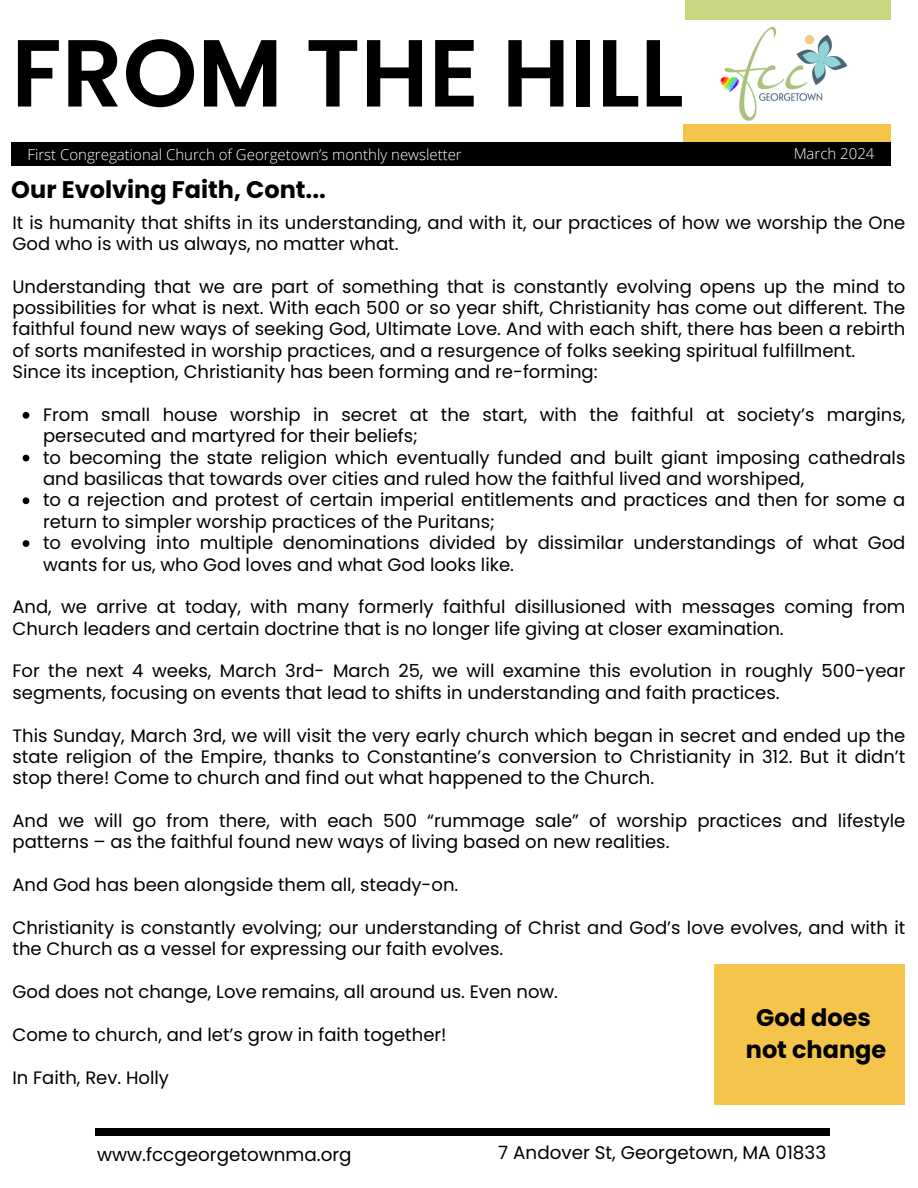
<style>
.page{position:relative;width:918px;height:1188px;background:#fff}
.page>*{position:absolute;margin:0;border:0;box-sizing:border-box;transform-origin:0 0}
.t1{font:600 95.1px "Poppins";color:#000}
.t2{font:700 24px/32.7px "Poppins";color:#000;text-align:center}
.t3{font:18.3px "Poppins";color:#000}
.t4{font:18px/21.3px "Poppins";color:#000}
.t5{font:300 15px "Open Sans";color:#fff}
</style>
<div class="page">
<div style="left:685px;top:0;width:205px;height:20px;background:#c8d881"></div>
<div style="left:11px;top:142px;width:879px;height:24px;background:#000"></div>
<div style="left:683px;top:124px;width:207px;height:18px;background:#f4c44b"></div>
<div style="left:95px;top:1129px;width:735px;height:6px;background:#000"></div>
<img style="left:720px;top:26px;width:128px;height:95px">
<svg style="left:23px;top:412px;width:6px;height:7px"></svg>
<svg style="left:23px;top:455px;width:6px;height:6px"></svg>
<svg style="left:23px;top:497px;width:6px;height:7px"></svg>
<svg style="left:23px;top:540px;width:6px;height:7px"></svg>
<div style="left:715px;top:964px;width:190px;height:141px;background:#f4c44b"></div>
<p class="t1" style="left:11px;top:7px;width:674px">FROM THE HILL</p>
<h3 class="t5" style="left:28px;top:144px;width:436px">First Congregational Church of Georgetown’s monthly newsletter</h3>
<h3 class="t5" style="left:794px;top:143px;width:82px">March 2024</h3>
<h3 class="t2" style="left:11px;top:174px;width:316px">Our Evolving Faith, Cont...</h3>
<h3 class="t4" style="left:13px;top:212px;width:894px">It is humanity that shifts in its understanding, and with it, our practices of how we worship the One<br>God who is with us always, no matter what.</h3>
<p class="t4" style="left:13px;top:276px;width:894px">Understanding that we are part of something that is constantly evolving opens up the mind to possibilities for what is next. With each 500 or so year shift, Christianity has come out different. The faithful found new ways of seeking God, Ultimate Love. And with each shift, there has been a rebirth of sorts manifested in worship practices, and a resurgence of folks seeking spiritual fulfillment.<br>Since its inception, Christianity has been forming and re-forming:</p>
<p class="t4" style="left:43px;top:404px;width:864px">From small house worship in secret at the start, with the faithful at society’s margins, persecuted and martyred for their beliefs;</p>
<p class="t4" style="left:43px;top:447px;width:864px">to becoming the state religion which eventually funded and built giant imposing cathedrals and basilicas that towards over cities and ruled how the faithful lived and worshiped,</p>
<p class="t4" style="left:43px;top:489px;width:864px">to a rejection and protest of certain imperial entitlements and practices and then for some a return to simpler worship practices of the Puritans;</p>
<h3 class="t4" style="left:43px;top:532px;width:864px">to evolving into multiple denominations divided by dissimilar understandings of what God wants for us, who God loves and what God looks like.</h3>
<h3 class="t4" style="left:13px;top:596px;width:894px">And, we arrive at today, with many formerly faithful disillusioned with messages coming from<br>Church leaders and certain doctrine that is no longer life giving at closer examination.</h3>
<h3 class="t4" style="left:13px;top:660px;width:894px">For the next 4 weeks, March 3rd- March 25, we will examine this evolution in roughly 500-year segments, focusing on events that lead to shifts in understanding and faith practices.</h3>
<h3 class="t4" style="left:13px;top:725px;width:894px;text-align:justify">This Sunday, March 3rd, we will visit the very early church which began in secret and ended up the state religion of the Empire, thanks to Constantine’s conversion to Christianity in 312. But it didn’t stop there! Come to church and find out what happened to the Church.</h3>
<h3 class="t4" style="left:13px;top:810px;width:894px">And we will go from there, with each 500 “rummage sale” of worship practices and lifestyle patterns – as the faithful found new ways of living based on new realities.</h3>
<h3 class="t4" style="left:13px;top:874px;width:447px">And God has been alongside them all, steady-on.</h3>
<h3 class="t4" style="left:13px;top:917px;width:894px">Christianity is constantly evolving; our understanding of Christ and God’s love evolves, and with it the Church as a vessel for expressing our faith evolves.</h3>
<h3 class="t4" style="left:13px;top:981px;width:547px">God does not change, Love remains, all around us. Even now.</h3>
<h3 class="t4" style="left:13px;top:1024px;width:436px">Come to church, and let’s grow in faith together!</h3>
<h2 class="t4" style="left:13px;top:1067px;width:158px">In Faith, Rev. Holly</h2>
<h3 class="t2" style="left:746px;top:1001px;width:142px">God does not change</h3>
<p class="t3" style="left:97px;top:1141px;width:256px">www.fccgeorgetownma.org</p>
<h2 class="t3" style="left:498px;top:1140px;width:329px">7 Andover St, Georgetown, MA 01833</h2>
</div>
